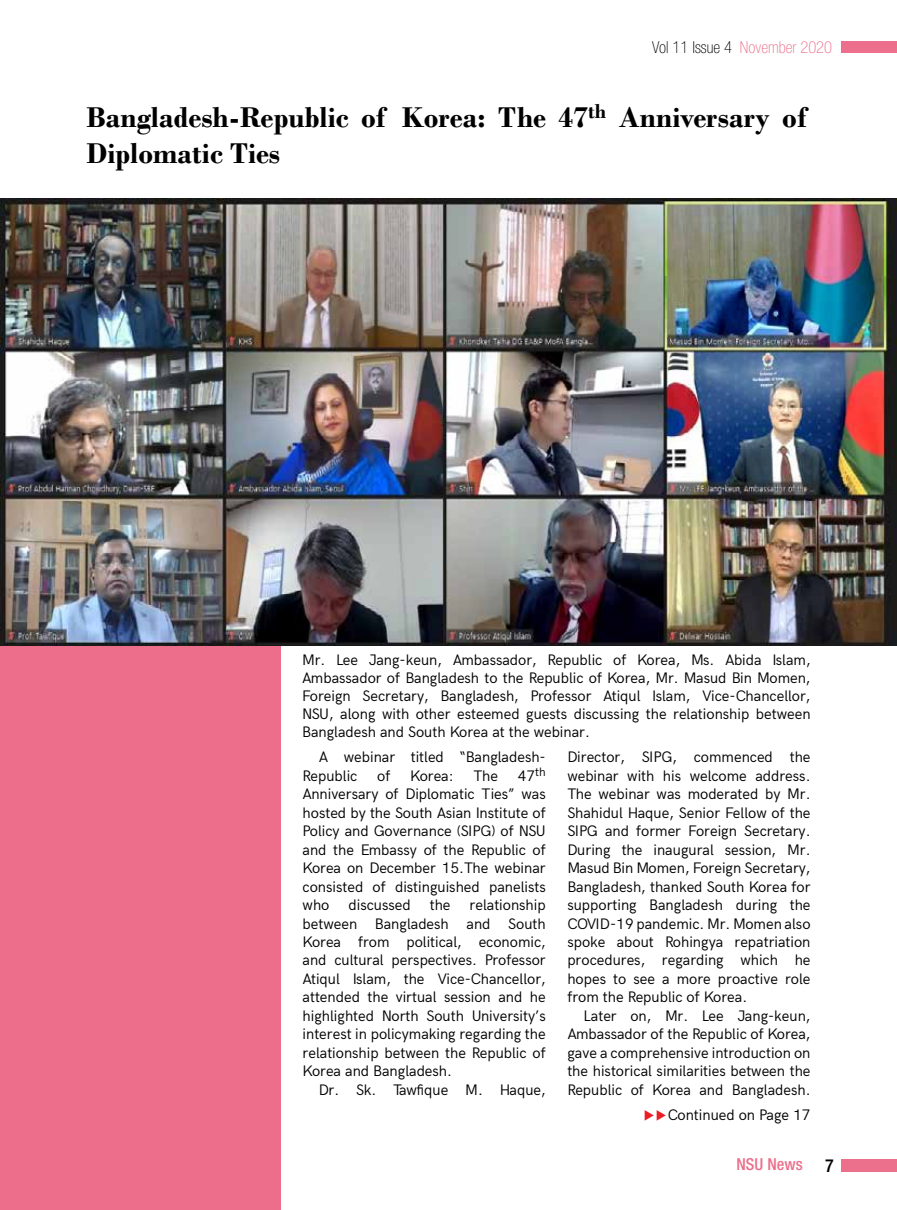
<style>
.page{position:relative;width:897px;height:1210px;background:#fff}
.page>*{position:absolute;margin:0;border:0;box-sizing:border-box;transform-origin:0 0}
.t1{font:700 30px/36px "Bodoni";color:#000}
.t2{font:100 condensed 16.5px "Helvetica Neue LT Pro";color:#ec6f8b}
.t3{font:500 condensed 16.5px "Helvetica Neue LT Pro";color:#ec6f8b}
.t4{font:15px/18.5px "Acari Sans";color:#000;text-align:justify}
.s1{color:#000}
.s2{font-size:18px;color:#000}
</style>
<div class="page">
<div style="left:840px;top:1158px;width:56px;height:13px;background:#ec6f8b"></div>
<div style="left:840px;top:41px;width:56px;height:11px;background:#ec6f8b"></div>
<div style="left:0;top:577px;width:281px;height:632px;background:#ed6e8b"></div>
<img style="left:0;top:199px;width:896px;height:446px">
<svg style="left:644px;top:1110px;width:21px;height:10px"></svg>
<p class="t2" style="left:652px;top:38px;width:181px"><span class="s1">Vol 11 Issue 4</span> November 2020</p>
<h1 class="t1" style="left:86px;top:99px;width:721px">Bangladesh-Republic of Korea: The 47<sup>th</sup> Anniversary of<br>Diplomatic Ties</h1>
<p class="t4" style="left:302px;top:650px;width:510px;line-height:18px">Mr. Lee Jang-keun, Ambassador, Republic of Korea, Ms. Abida Islam, Ambassador of Bangladesh to the Republic of Korea, Mr. Masud Bin Momen, Foreign Secretary, Bangladesh, Professor Atiqul Islam, Vice-Chancellor, NSU, along with other esteemed guests discussing the relationship between Bangladesh and South Korea at the webinar.</p>
<p class="t4" style="left:302px;top:747px;width:245px;text-indent:16px">A webinar titled “Bangladesh-<br>Republic</p>
<p class="t4" style="left:302px;top:765px;width:245px;text-indent:215px">47<sup>th </sup>Anniversary of Diplomatic Ties” was hosted by the South Asian Institute of Policy and Governance (SIPG) of NSU and the Embassy of the Republic of Korea on December 15.The webinar consisted of distinguished panelists who</p>
<p class="t4" style="left:377px;top:765px;width:15px">of</p>
<p class="t4" style="left:410px;top:765px;width:45px">Korea:</p>
<p class="t4" style="left:473px;top:765px;width:26px">The</p>
<p class="t4" style="left:302px;top:894px;width:245px;text-indent:167px">relationship between Bangladesh and South Korea from political, economic, and cultural perspectives. Professor Atiqul Islam, the Vice-Chancellor, attended the virtual session and he highlighted North South University’s interest in policymaking regarding the relationship between the Republic of Korea and Bangladesh.</p>
<p class="t4" style="left:319px;top:1079px;width:228px">Dr. Sk. Tawfique M. Haque,</p>
<p class="t4" style="left:348px;top:894px;width:64px">discussed</p>
<p class="t4" style="left:429px;top:894px;width:22px">the</p>
<p class="t4" style="left:567px;top:747px;width:245px">Director, SIPG, commenced the webinar with his welcome address.<br>The webinar was moderated by Mr.<br>Shahidul Haque, Senior Fellow of the SIPG and former Foreign Secretary.<br>During the inaugural session, Mr.<br>Masud Bin Momen, Foreign Secretary, Bangladesh, thanked South Korea for supporting Bangladesh during the COVID-19 pandemic. Mr. Momen also spoke about Rohingya repatriation procedures, regarding which he hopes to see a more proactive role from the Republic of Korea.</p>
<p class="t4" style="left:567px;top:1005px;width:244px;text-indent:16px">Later on, Mr. Lee Jang-keun, Ambassador of the Republic of Korea, gave a comprehensive introduction on the historical similarities between the Republic of Korea and Bangladesh.</p>
<p class="t4" style="left:667px;top:1105px;width:144px">Continued on Page 17</p>
<p class="t3" style="left:736px;top:1154px;width:99px">NSU News <span class="s2">7</span></p>
</div>
